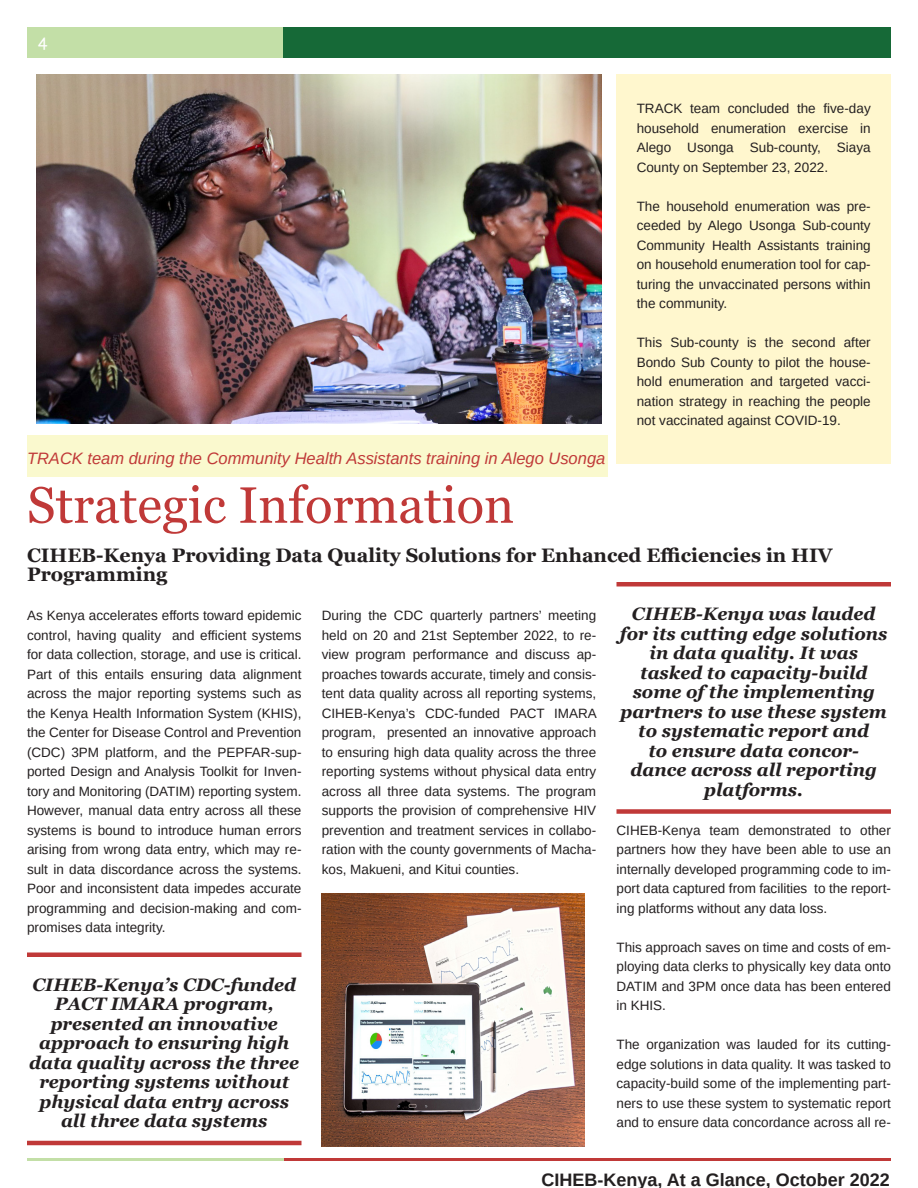
<style>
.page{position:relative;width:918px;height:1188px;background:#fff}
.page>*{position:absolute;margin:0;border:0;box-sizing:border-box;transform-origin:0 0}
.Title_Large{font:51px "Georgia";color:#c03938}
.Article_Intro{font:700 19.5px "Georgia";color:#231f20}
.Callout_body{font:italic 700 18px/19.5px "Georgia";color:#231f20;text-align:center}
.t1{font:700 18px "Arimo";color:#231f20}
.t2{font:18px "Anivers";color:#fff}
.t3{font:italic 16.5px "Arimo";color:#c03938}
.Normal_body_text{font:13.5px/19.5px "Arimo";color:#231f20;text-align:justify}
</style>
<div class="page">
<div style="left:284px;top:27px;width:607px;height:30px;background:#166937"></div>
<div style="left:27px;top:27px;width:257px;height:30px;background:#c3dfa7"></div>
<hr style="left:284px;top:1158px;width:607px;height:3px;background:#c03938">
<hr style="left:27px;top:1158px;width:257px;height:3px;background:#c3dfa7">
<div style="left:616px;top:74px;width:275px;height:390px;background:#fff7ce"></div>
<div style="left:27px;top:952px;width:275px;height:5px;background:#c03938"></div>
<hr style="left:27px;top:1141px;width:275px;height:4px;background:#c03938">
<hr style="left:616px;top:582px;width:275px;height:4px;background:#c03938">
<div style="left:616px;top:809px;width:275px;height:5px;background:#c03938"></div>
<img style="left:322px;top:893px;width:263px;height:254px">
<img style="left:36px;top:74px;width:565px;height:349px">
<div style="left:27px;top:435px;width:580px;height:41px;background:#faf9ce"></div>
<div style="left:284px;top:28px;width:607px;height:30px;background:#166937"></div>
<h3 class="t2" style="left:38px;top:31px;width:11px">4</h3>
<p class="t3" style="left:27px;top:448px;width:580px">TRACK team during the Community Health Assistants training in Alego Usonga</p>
<p class="Normal_body_text" style="left:637px;top:99px;width:236px">TRACK team concluded the five-day household enumeration exercise in Alego Usonga Sub-county, Siaya County on September 23, 2022.</p>
<p class="Normal_body_text" style="left:637px;top:197px;width:236px">The household enumeration was pre&shy;ceeded by Alego Usonga Sub-county Community Health Assistants training on household enumeration tool for cap&shy;turing the unvaccinated persons within the community.</p>
<p class="Normal_body_text" style="left:637px;top:333px;width:236px">This Sub-county is the second after Bondo Sub County to pilot the house&shy;hold enumeration and targeted vacci&shy;nation strategy in reaching the people not vaccinated against COVID-19.</p>
<p class="Title_Large" style="left:27px;top:474px;width:489px">Strategic Information</p>
<p class="Article_Intro" style="left:27px;top:542px;width:807px">CIHEB-Kenya Providing Data Quality Solutions for Enhanced Efficiencies in HIV</p>
<p class="Article_Intro" style="left:27px;top:562px;width:142px">Programming</p>
<p class="Normal_body_text" style="left:27px;top:606px;width:276px">As Kenya accelerates efforts toward epidemic control, having quality and efficient systems for data collection, storage, and use is critical.<br>Part of this entails ensuring data alignment across the major reporting systems such as the Kenya Health Information System (KHIS), the Center for Disease Control and Prevention (CDC) 3PM platform, and the PEPFAR-sup&shy;ported Design and Analysis Toolkit for Inven&shy;tory and Monitoring (DATIM) reporting system.<br>However, manual data entry across all these systems is bound to introduce human errors arising from wrong data entry, which may re&shy;sult in data discordance across the systems.<br>Poor and inconsistent data impedes accurate programming and decision-making and com&shy;promises data integrity.</p>
<p class="Callout_body" style="left:29px;top:975px;width:272px">CIHEB-Kenya’s CDC-funded<br>PACT IMARA program, presented an innovative approach to ensuring high data quality across the three reporting systems without physical data entry across all three data systems</p>
<p class="Normal_body_text" style="left:322px;top:606px;width:277px">During the CDC quarterly partners’ meeting held on 20 and 21st September 2022, to re&shy;view program performance and discuss ap&shy;proaches towards accurate, timely and consis&shy;tent data quality across all reporting systems, CIHEB-Kenya’s CDC-funded PACT IMARA program, presented an innovative approach to ensuring high data quality across the three reporting systems without physical data entry across all three data systems. The program supports the provision of comprehensive HIV prevention and treatment services in collabo&shy;ration with the county governments of Macha&shy;kos, Makueni, and Kitui counties.</p>
<p class="Callout_body" style="left:620px;top:604px;width:269px">CIHEB-Kenya was lauded for its cutting edge solutions in data quality. It was tasked to capacity-build some of the implementing partners to use these system to systematic report and<br>to ensure data concor&shy;dance across all reporting platforms.</p>
<p class="Normal_body_text" style="left:616px;top:821px;width:276px">CIHEB-Kenya team demonstrated to other partners how they have been able to use an internally developed programming code to im&shy;port data captured from facilities to the report&shy;ing platforms without any data loss.</p>
<p class="Normal_body_text" style="left:616px;top:938px;width:276px">This approach saves on time and costs of em&shy;ploying data clerks to physically key data onto DATIM and 3PM once data has been entered in KHIS.</p>
<p class="Normal_body_text" style="left:616px;top:1035px;width:276px">The organization was lauded for its cutting&shy;edge solutions in data quality. It was tasked to capacity-build some of the implementing part&shy;ners to use these system to systematic report and to ensure data concordance across all re-</p>
<p class="t1" style="left:541px;top:1167px;width:350px">CIHEB-Kenya, At a Glance, October 2022</p>
</div>
